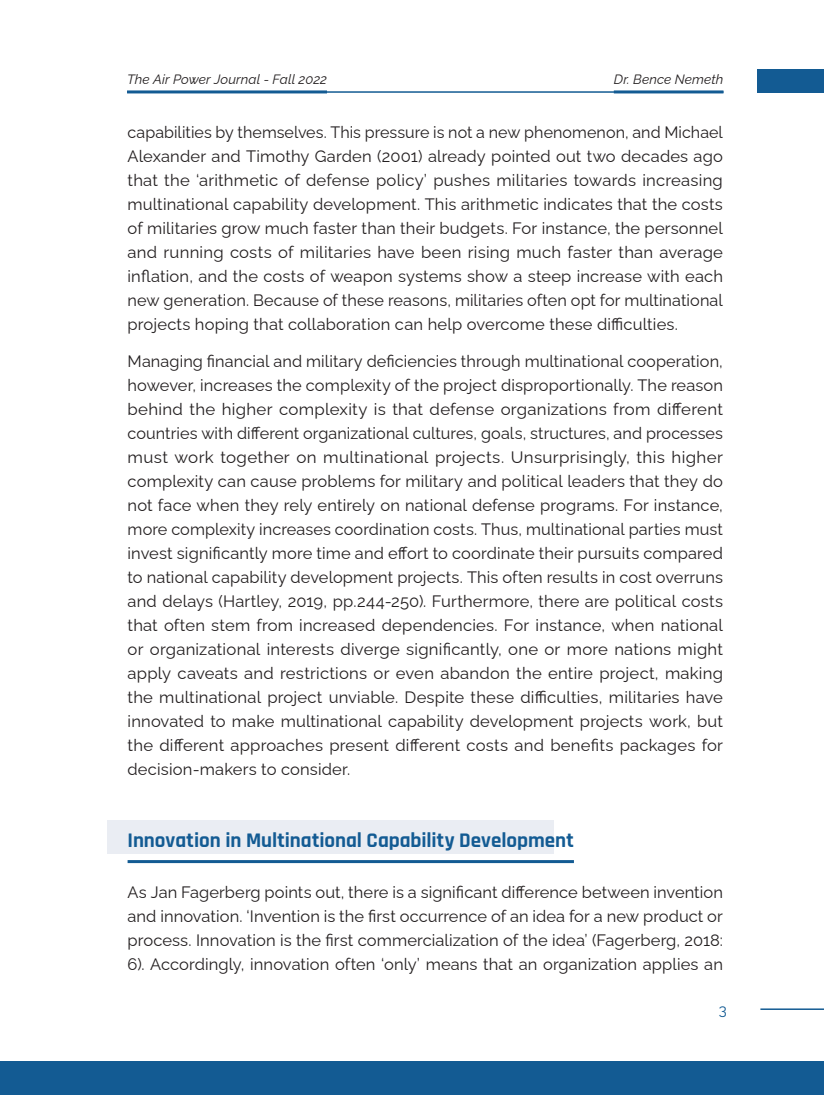
<style>
.page{position:relative;width:824px;height:1095px;background:#fff}
.page>*{position:absolute;margin:0;border:0;box-sizing:border-box;transform-origin:0 0}
.t1{font:700 21px "Rajdhani";color:#135b93}
.t2{font:16.5px/24px "Raleway";letter-spacing:.01em;color:#231f20;text-align:justify}
.t3{font:15px "Raleway";color:#135b93}
.t4{font:italic 13.5px "Raleway";letter-spacing:.005em;color:#231f20}
</style>
<div class="page">
<hr style="left:760px;top:1008px;width:64px;height:2px;background:#135b93">
<div style="left:0;top:1062px;width:824px;height:33px;background:#135b93"></div>
<div style="left:758px;top:69px;width:66px;height:24px;background:#135b93"></div>
<hr style="left:127px;top:91px;width:596px;height:2px;background:#135b93">
<hr style="left:614px;top:90px;width:109px;height:3px;background:#135b93">
<hr style="left:127px;top:90px;width:200px;height:3px;background:#135b93">
<div style="left:107px;top:820px;width:447px;height:34px;background:#eaedf3"></div>
<hr style="left:128px;top:860px;width:446px;height:3px;background:#135b93">
<p class="t4" style="left:127px;top:68px;width:201px">The Air Power Journal - Fall 2022</p>
<p class="t4" style="left:614px;top:68px;width:111px">Dr. Bence Nemeth</p>
<p class="t2" style="left:128px;top:118px;width:597px">capabilities by themselves. This pressure is not a new phenomenon, and Michael Alexander and Timothy Garden (2001) already pointed out two decades ago that the ‘arithmetic of defense policy’ pushes militaries towards increasing multinational capability development. This arithmetic indicates that the costs of militaries grow much faster than their budgets. For instance, the personnel and running costs of militaries have been rising much faster than average inflation, and the costs of weapon systems show a steep increase with each new generation. Because of these reasons, militaries often opt for multinational projects hoping that collaboration can help overcome these difficulties.</p>
<p class="t2" style="left:128px;top:348px;width:597px">Managing financial and military deficiencies through multinational cooperation, however, increases the complexity of the project disproportionally. The reason behind the higher complexity is that defense organizations from different countries with different organizational cultures, goals, structures, and processes must work together on multinational projects. Unsurprisingly, this higher complexity can cause problems for military and political leaders that they do not face when they rely entirely on national defense programs. For instance, more complexity increases coordination costs. Thus, multinational parties must invest significantly more time and effort to coordinate their pursuits compared to national capability development projects. This often results in cost overruns and delays (Hartley, 2019, pp.244-250). Furthermore, there are political costs that often stem from increased dependencies. For instance, when national or organizational interests diverge significantly, one or more nations might apply caveats and restrictions or even abandon the entire project, making the multinational project unviable. Despite these difficulties, militaries have innovated to make multinational capability development projects work, but the different approaches present different costs and benefits packages for decision-makers to consider.</p>
<p class="t1" style="left:128px;top:827px;width:448px">Innovation in Multinational Capability Development</p>
<p class="t2" style="left:128px;top:878px;width:597px">As Jan Fagerberg points out, there is a significant difference between invention and innovation. ‘Invention is the first occurrence of an idea for a new product or process. Innovation is the first commercialization of the idea’ (Fagerberg, 2018:<br>6). Accordingly, innovation often ‘only’ means that an organization applies an</p>
<p class="t3" style="left:719px;top:997px;width:10px">3</p>
</div>
